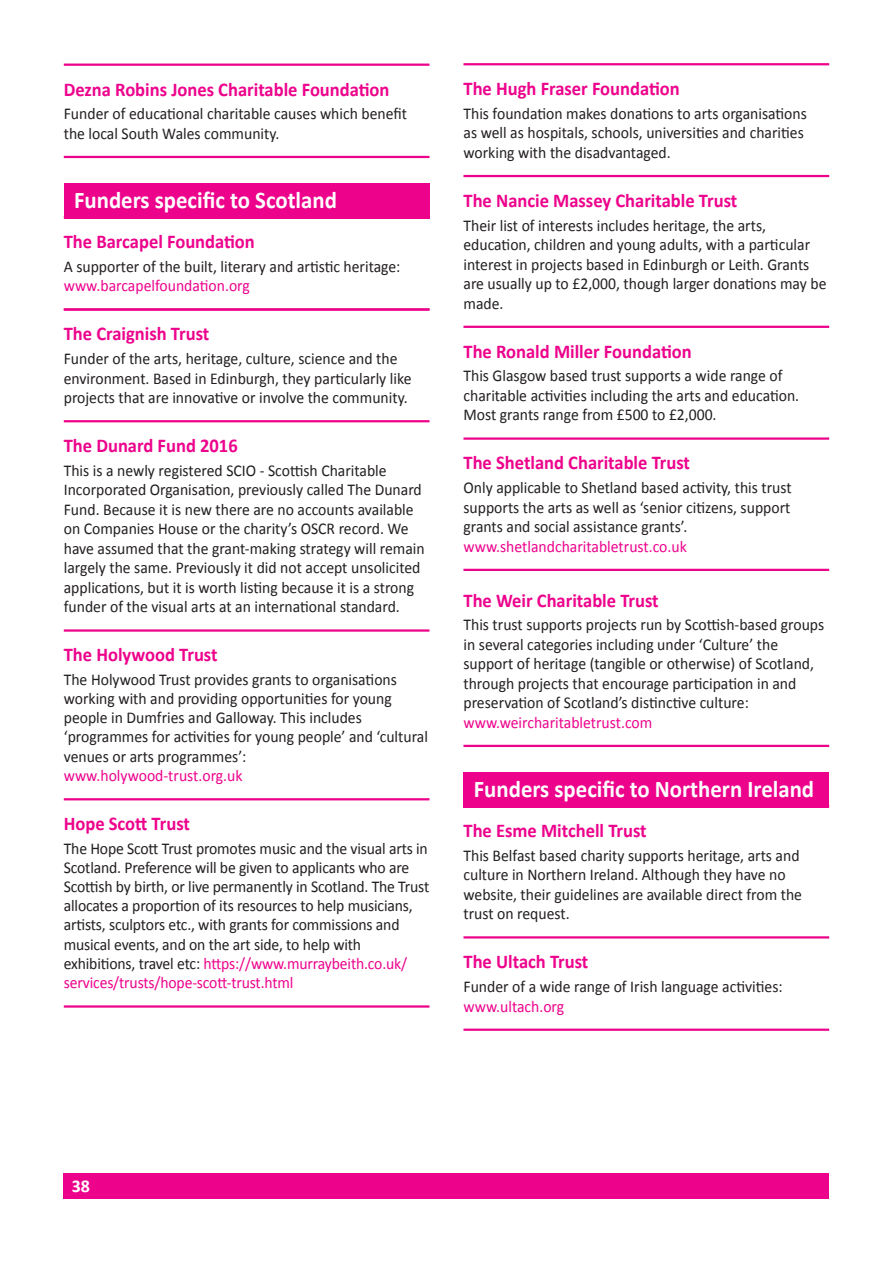
<style>
.page{position:relative;width:893px;height:1263px;background:#fff}
.page>*{position:absolute;margin:0;border:0;box-sizing:border-box;transform-origin:0 0}
.Pink_Text{font:700 24px "Calibri";color:#fff;scale:.95 1}
.Pink_Funded_heading{font:700 19.5px "Calibri";color:#ed028c;scale:.95 1}
.t1{font:700 18px "Calibri";color:#fff}
.Pink_Text-2{font:16.5px/19.5px "Calibri";color:#231f20;scale:.95 1}
.Pink_New_Rule_below{font:16.5px/19.5px "Calibri";color:#231f20;scale:.95 1}
.s1{color:#ed028c}
</style>
<div class="page">
<div style="left:463px;top:772px;width:366px;height:36px;background:#ed028c"></div>
<div style="left:64px;top:183px;width:365px;height:36px;background:#ed028c"></div>
<hr style="left:64px;top:64px;width:365px;height:2px;background:#ed028c">
<hr style="left:64px;top:156px;width:365px;height:2px;background:#ed028c">
<hr style="left:64px;top:308px;width:365px;height:3px;background:#ed028c">
<hr style="left:64px;top:420px;width:365px;height:2px;background:#ed028c">
<hr style="left:64px;top:629px;width:365px;height:3px;background:#ed028c">
<hr style="left:64px;top:798px;width:365px;height:2px;background:#ed028c">
<hr style="left:64px;top:1005px;width:365px;height:3px;background:#ed028c">
<hr style="left:463px;top:63px;width:366px;height:2px;background:#ed028c">
<hr style="left:463px;top:175px;width:366px;height:2px;background:#ed028c">
<hr style="left:463px;top:326px;width:366px;height:2px;background:#ed028c">
<hr style="left:463px;top:437px;width:366px;height:3px;background:#ed028c">
<hr style="left:463px;top:569px;width:366px;height:2px;background:#ed028c">
<hr style="left:463px;top:745px;width:366px;height:2px;background:#ed028c">
<hr style="left:463px;top:936px;width:366px;height:2px;background:#ed028c">
<hr style="left:463px;top:1028px;width:366px;height:3px;background:#ed028c">
<div style="left:64px;top:1174px;width:765px;height:25px;background:#ed028c"></div>
<p class="Pink_Funded_heading" style="left:64px;top:77px;width:344px">Dezna Robins Jones Charitable Foundation</p>
<p class="Pink_New_Rule_below" style="left:64px;top:104px;width:363px">Funder of educational charitable causes which benefit the local South Wales community.</p>
<p class="Pink_Text" style="left:74px;top:184px;width:278px">Funders specific to Scotland</p>
<p class="Pink_Funded_heading" style="left:64px;top:229px;width:203px">The Barcapel Foundation</p>
<p class="Pink_New_Rule_below" style="left:64px;top:257px;width:356px">A supporter of the built, literary and artistic heritage: <span class="s1">www.barcapelfoundation.org</span></p>
<p class="Pink_Funded_heading" style="left:64px;top:321px;width:155px">The Craignish Trust</p>
<p class="Pink_Text-2" style="left:64px;top:349px;width:367px">Funder of the arts, heritage, culture, science and the environment. Based in Edinburgh, they particularly like projects that are innovative or involve the community.</p>
<p class="Pink_Funded_heading" style="left:64px;top:433px;width:185px">The Dunard Fund 2016</p>
<p class="Pink_Text-2" style="left:64px;top:461px;width:381px">This is a newly registered SCIO - Scottish Charitable Incorporated Organisation, previously called The Dunard Fund. Because it is new there are no accounts available on Companies House or the charity’s OSCR record. We have assumed that the grant-making strategy will remain largely the same. Previously it did not accept unsolicited applications, but it is worth listing because it is a strong funder of the visual arts at an international standard.</p>
<p class="Pink_Funded_heading" style="left:64px;top:642px;width:163px">The Holywood Trust</p>
<p class="Pink_Text-2" style="left:64px;top:670px;width:385px">The Holywood Trust provides grants to organisations working with and providing opportunities for young people in Dumfries and Galloway. This includes ‘programmes for activities for young people’ and ‘cultural venues or arts programmes’: <span class="s1">www.holywood-trust.org.uk</span></p>
<p class="Pink_Funded_heading" style="left:64px;top:811px;width:134px">Hope Scott Trust</p>
<p class="Pink_New_Rule_below" style="left:64px;top:839px;width:386px">The Hope Scott Trust promotes music and the visual arts in Scotland. Preference will be given to applicants who are Scottish by birth, or live permanently in Scotland. The Trust allocates a proportion of its resources to help musicians, artists, sculptors etc., with grants for commissions and musical events, and on the art side, to help with exhibitions, travel etc: <span class="s1">https://www.murraybeith.co.uk/ services/trusts/hope-scott-trust.html</span></p>
<p class="Pink_Funded_heading" style="left:463px;top:76px;width:229px">The Hugh Fraser Foundation</p>
<p class="Pink_Text-2" style="left:463px;top:104px;width:363px">This foundation makes donations to arts organisations as well as hospitals, schools, universities and charities working with the disadvantaged.</p>
<p class="Pink_Funded_heading" style="left:463px;top:188px;width:290px">The Nancie Massey Charitable Trust</p>
<p class="Pink_Text-2" style="left:463px;top:215px;width:384px">Their list of interests includes heritage, the arts, education, children and young adults, with a particular interest in projects based in Edinburgh or Leith. Grants are usually up to £2,000, though larger donations may be made.</p>
<p class="Pink_Funded_heading" style="left:463px;top:339px;width:242px">The Ronald Miller Foundation</p>
<p class="Pink_Text-2" style="left:463px;top:366px;width:355px">This Glasgow based trust supports a wide range of charitable activities including the arts and education.<br>Most grants range from £500 to £2,000.</p>
<p class="Pink_Funded_heading" style="left:463px;top:450px;width:240px">The Shetland Charitable Trust</p>
<p class="Pink_New_Rule_below" style="left:463px;top:478px;width:347px">Only applicable to Shetland based activity, this trust supports the arts as well as ‘senior citizens, support grants and social assistance grants’. <span class="s1">www.shetlandcharitabletrust.co.uk</span></p>
<p class="Pink_Funded_heading" style="left:463px;top:587px;width:207px">The Weir Charitable Trust</p>
<p class="Pink_New_Rule_below" style="left:463px;top:615px;width:381px">This trust supports projects run by Scottish-based groups in several categories including under ‘Culture’ the support of heritage (tangible or otherwise) of Scotland, through projects that encourage participation in and preservation of Scotland’s distinctive culture: <span class="s1">www.weircharitabletrust.com</span></p>
<p class="Pink_Text" style="left:474px;top:773px;width:360px">Funders specific to Northern Ireland</p>
<p class="Pink_Funded_heading" style="left:463px;top:818px;width:194px">The Esme Mitchell Trust</p>
<p class="Pink_Text-2" style="left:463px;top:846px;width:358px">This Belfast based charity supports heritage, arts and culture in Northern Ireland. Although they have no website, their guidelines are available direct from the trust on request.</p>
<p class="Pink_Funded_heading" style="left:463px;top:949px;width:133px">The Ultach Trust</p>
<p class="Pink_New_Rule_below" style="left:463px;top:977px;width:337px">Funder of a wide range of Irish language activities: <span class="s1">www.ultach.org</span></p>
<p class="t1" style="left:72px;top:1175px;width:20px">38</p>
</div>
